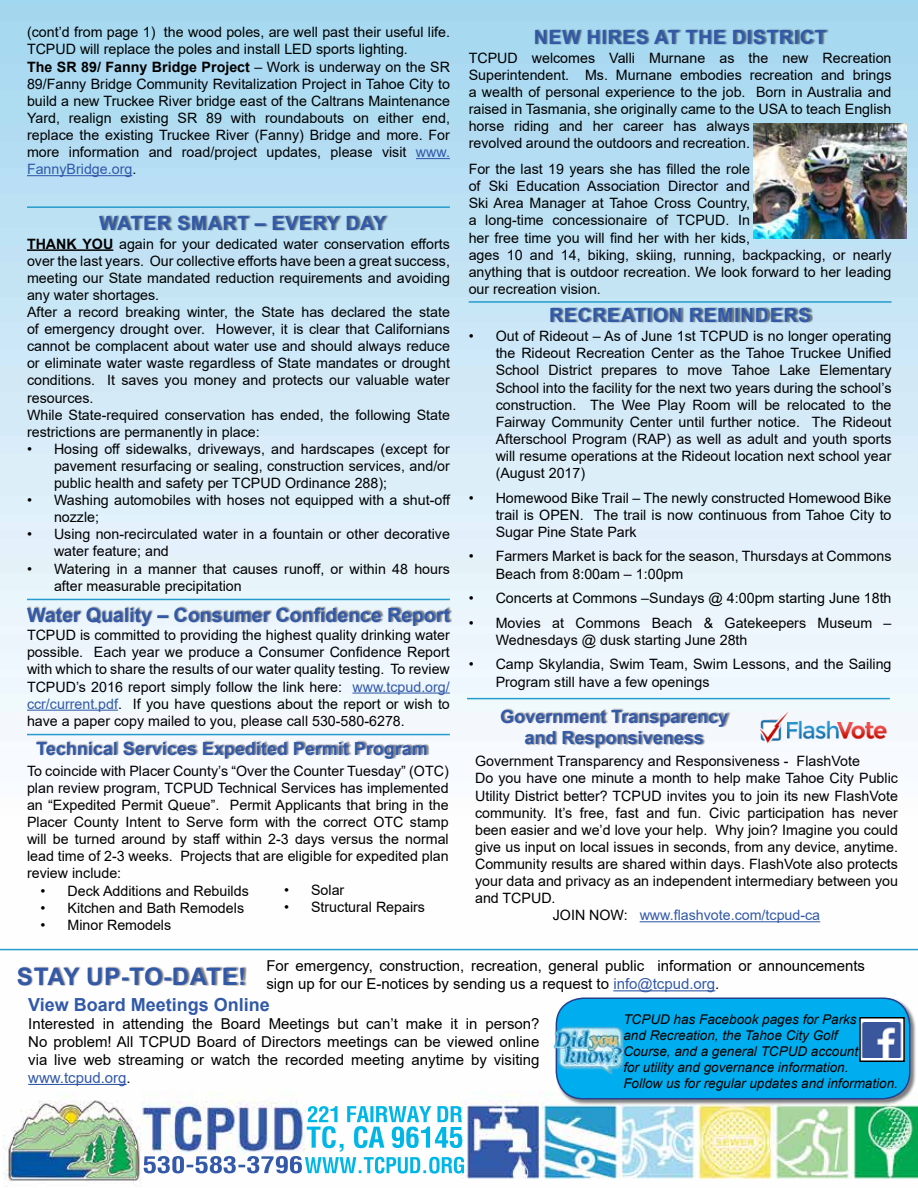
<style>
.page{position:relative;width:918px;height:1188px;background:#fff}
.page>*{position:absolute;margin:0;border:0;box-sizing:border-box;transform-origin:0 0}
.t1{font:700 24px "Arial";letter-spacing:.025em;color:#3259a8}
.t2{font:700 19.5px "Arial";letter-spacing:.035em;color:#3259a8}
.t3{font:700 19.5px "Arial";color:#3259a8}
.t4{font:700 18px/21.6px "Arial";color:#3259a8;text-align:center}
.t5{font:15px/18px "Arial";color:#000}
.t6{font:14.25px/17.1px "Arial";color:#000}
.t7{font:14.25px "Arial";color:#3259a8}
.t8{font:italic 13.5px/16.2px "Arial";color:#000}
.s1{font-weight:700}
.s2{color:#3259a8}
.s3{color:#000}
</style>
<div class="page">
<img style="left:0;top:0;width:918px;height:1187px">
<hr style="left:613px;top:990px;width:102px;height:1px;background:#3259a8">
<hr style="left:28px;top:1084px;width:99px;height:1px;background:#3259a8">
<div style="left:18px;top:967px;width:229px;height:19px;background:#000;opacity:.5"></div>
<div style="left:556px;top:998px;width:360px;height:107px;background:#000;opacity:.5"></div>
<div style="left:556px;top:998px;width:354px;height:101px;background:#00aeef;border-radius:27px"></div>
<div style="left:556px;top:998px;width:354px;height:102px;border:2px solid #25408f;border-radius:27px"></div>
<img style="left:553px;top:1025px;width:71px;height:51px">
<hr style="left:0;top:949px;width:918px;height:1px;background:#249cce">
<div style="left:535px;top:29px;width:294px;height:16px;background:#000;opacity:.5"></div>
<div style="left:36px;top:740px;width:393px;height:19px;background:#000;opacity:.5"></div>
<img style="left:753px;top:123px;width:154px;height:115px">
<div style="left:550px;top:307px;width:263px;height:16px;background:#000;opacity:.5"></div>
<hr style="left:469px;top:301px;width:423px;height:2px;background:#249cce">
<hr style="left:467px;top:698px;width:423px;height:1px;background:#249cce">
<hr style="left:640px;top:921px;width:180px;height:1px;background:#3259a8">
<div style="left:501px;top:708px;width:230px;height:41px;background:#000;opacity:.5"></div>
<div style="left:860px;top:1018px;width:44px;height:43px;background:#fff"></div>
<img style="left:862px;top:1022px;width:40px;height:36px">
<div style="left:859px;top:1017px;width:46px;height:45px;border:2px solid #000"></div>
<img style="left:758px;top:710px;width:129px;height:35px">
<hr style="left:27px;top:249px;width:86px;height:2px;background:#000">
<div style="left:100px;top:215px;width:289px;height:16px;background:#000;opacity:.5"></div>
<hr style="left:27px;top:599px;width:423px;height:1px;background:#249cce">
<hr style="left:352px;top:693px;width:98px;height:1px;background:#3259a8">
<hr style="left:27px;top:710px;width:91px;height:1px;background:#3259a8">
<div style="left:27px;top:606px;width:425px;height:20px;background:#000;opacity:.5"></div>
<hr style="left:27px;top:734px;width:423px;height:1px;background:#249cce">
<hr style="left:416px;top:158px;width:34px;height:1px;background:#3259a8">
<hr style="left:27px;top:175px;width:105px;height:1px;background:#3259a8">
<hr style="left:27px;top:206px;width:423px;height:2px;background:#249cce">
<p class="t6" style="left:27px;top:24px;width:425px">(cont’d from page 1) the wood poles, are well past their useful life.<br>TCPUD will replace the poles and install LED sports lighting.<br><span class="s1">The SR 89/ Fanny Bridge Project</span> – Work is underway on the SR 89/Fanny Bridge Community Revitalization Project in Tahoe City to build a new Truckee River bridge east of the Caltrans Maintenance Yard, realign existing SR 89 with roundabouts on either end, replace the existing Truckee River (Fanny) Bridge and more. For more information and road/project updates, please visit <span class="s2">www.<br>FannyBridge.org</span>.</p>
<h2 class="t2" style="left:99px;top:210px;width:288px">WATER SMART – EVERY DAY</h2>
<p class="t6" style="left:27px;top:235px;width:425px"><span class="s1">THANK YOU</span> again for your dedicated water conservation efforts over the last years. Our collective efforts have been a great success, meeting our State mandated reduction requirements and avoiding any water shortages.<br>After a record breaking winter, the State has declared the state of emergency drought over. However, it is clear that Californians cannot be complacent about water use and should always reduce or eliminate water waste regardless of State mandates or drought conditions. It saves you money and protects our valuable water resources.<br>While State-required conservation has ended, the following State restrictions are permanently in place:</p>
<p class="t6" style="left:54px;top:440px;width:397px;text-align:justify;text-indent:-27px">• Hosing off sidewalks, driveways, and hardscapes (except for pavement resurfacing or sealing, construction services, and/or public health and safety per TCPUD Ordinance 288);</p>
<p class="t6" style="left:54px;top:491px;width:398px;text-indent:-27px">• Washing automobiles with hoses not equipped with a shut-off nozzle;</p>
<p class="t6" style="left:54px;top:526px;width:397px;text-indent:-27px">• Using non-recirculated water in a fountain or other decorative water feature; and</p>
<p class="t6" style="left:54px;top:560px;width:397px;text-indent:-27px">• Watering in a manner that causes runoff, or within 48 hours after measurable precipitation</p>
<h2 class="t3" style="left:27px;top:601px;width:424px">Water Quality – Consumer Confidence Report</h2>
<p class="t6" style="left:27px;top:627px;width:424px;text-align:justify">TCPUD is committed to providing the highest quality drinking water possible. Each year we produce a Consumer Confidence Report with which to share the results of our water quality testing. To review TCPUD’s 2016 report simply follow the link here: <span class="s2">www.tcpud.org/ ccr/current.pdf</span>. If you have questions about the report or wish to have a paper copy mailed to you, please call 530-580-6278.</p>
<p class="t4" style="left:36px;top:738px;width:393px">Technical Services Expedited Permit Program</p>
<p class="t6" style="left:27px;top:762px;width:423px;text-align:justify">To coincide with Placer County’s “Over the Counter Tuesday” (OTC) plan review program, TCPUD Technical Services has implemented an “Expedited Permit Queue”. Permit Applicants that bring in the Placer County Intent to Serve form with the correct OTC stamp will be turned around by staff within 2-3 days versus the normal lead time of 2-3 weeks. Projects that are eligible for expedited plan review include:</p>
<p class="t6" style="left:40px;top:882px;width:210px">• Deck Additions and Rebuilds</p>
<p class="t6" style="left:40px;top:899px;width:205px">• Kitchen and Bath Remodels</p>
<p class="t6" style="left:40px;top:916px;width:132px">• Minor Remodels</p>
<p class="t6" style="left:284px;top:881px;width:62px">• Solar</p>
<p class="t6" style="left:284px;top:898px;width:143px">• Structural Repairs</p>
<h2 class="t2" style="left:534px;top:24px;width:294px">NEW HIRES AT THE DISTRICT</h2>
<p class="t6" style="left:469px;top:49px;width:424px">TCPUD welcomes Valli Murnane as the new Recreation Superintendent. Ms. Murnane embodies recreation and brings a wealth of personal experience to the job. Born in Australia and raised in Tasmania, she originally came to the USA to teach English horse riding and her career has always<br>revolved around the outdoors and recreation.</p>
<p class="t6" style="left:469px;top:160px;width:424px">For the last 19 years she has filled the role<br>of Ski Education Association Director and<br>Ski Area Manager at Tahoe Cross Country,<br>a long-time concessionaire of TCPUD. In<br>her free time you will find her with her kids,<br>ages 10 and 14, biking, skiing, running, backpacking, or nearly anything that is outdoor recreation. We look forward to her leading our recreation vision.</p>
<h2 class="t2" style="left:549px;top:302px;width:264px">RECREATION REMINDERS</h2>
<p class="t6" style="left:496px;top:328px;width:397px;text-align:justify;text-indent:-27px">• Out of Rideout – As of June 1st TCPUD is no longer operating the Rideout Recreation Center as the Tahoe Truckee Unified School District prepares to move Tahoe Lake Elementary School into the facility for the next two years during the school’s construction. The Wee Play Room will be relocated to the Fairway Community Center until further notice. The Rideout Afterschool Program (RAP) as well as adult and youth sports will resume operations at the Rideout location next school year (August 2017)</p>
<p class="t6" style="left:496px;top:489px;width:397px;text-align:justify;text-indent:-27px">• Homewood Bike Trail – The newly constructed Homewood Bike trail is OPEN. The trail is now continuous from Tahoe City to Sugar Pine State Park</p>
<p class="t6" style="left:496px;top:548px;width:397px;text-indent:-27px">• Farmers Market is back for the season, Thursdays at Commons<br>Beach from 8:00am – 1:00pm</p>
<p class="t6" style="left:469px;top:590px;width:424px">• Concerts at Commons –Sundays @ 4:00pm starting June 18th</p>
<p class="t6" style="left:496px;top:614px;width:397px;text-indent:-27px">• Movies at Commons Beach &amp; Gatekeepers Museum –<br>Wednesdays @ dusk starting June 28th</p>
<p class="t6" style="left:496px;top:656px;width:397px;text-indent:-27px">• Camp Skylandia, Swim Team, Swim Lessons, and the Sailing<br>Program still have a few openings</p>
<p class="t4" style="left:500px;top:706px;width:230px">Government Transparency and Responsiveness</p>
<p class="t6" style="left:475px;top:753px;width:386px">Government Transparency and Responsiveness - FlashVote</p>
<p class="t6" style="left:475px;top:770px;width:424px">Do you have one minute a month to help make Tahoe City Public</p>
<p class="t6" style="left:475px;top:787px;width:424px">Utility District better? TCPUD invites you to join its new FlashVote</p>
<p class="t6" style="left:475px;top:804px;width:424px">community. It’s free, fast and fun. Civic participation has never</p>
<p class="t6" style="left:475px;top:821px;width:424px">been easier and we’d love your help. Why join? Imagine you could</p>
<p class="t6" style="left:475px;top:838px;width:424px">give us input on local issues in seconds, from any device, anytime.</p>
<p class="t6" style="left:475px;top:855px;width:424px">Community results are shared within days. FlashVote also protects</p>
<p class="t6" style="left:475px;top:872px;width:424px">your data and privacy as an independent intermediary between you</p>
<p class="t6" style="left:475px;top:890px;width:82px">and TCPUD.</p>
<p class="t7" style="left:553px;top:905px;width:269px"><span class="s3">JOIN NOW:</span> www.flashvote.com/tcpud-ca</p>
<p class="t5" style="left:266px;top:957px;width:600px">For emergency, construction, recreation, general public information or announcements sign up for our E-notices by sending us a request to <span class="s2">info@tcpud.org</span>.</p>
<p class="t4" style="left:28px;top:994px;width:243px">View Board Meetings Online</p>
<p class="t5" style="left:28px;top:1015px;width:513px;text-align:justify">Interested in attending the Board Meetings but can’t make it in person?<br>No problem! All TCPUD Board of Directors meetings can be viewed online via live web streaming or watch the recorded meeting anytime by visiting <span class="s2">www.tcpud.org</span>.</p>
<h1 class="t1" style="left:17px;top:960px;width:231px">STAY UP-TO-DATE!</h1>
<p class="t8" style="left:623px;top:1011px;width:276px">TCPUD has Facebook pages for Parks<br>and Recreation, the Tahoe City Golf<br>Course, and a general TCPUD account<br>for utility and governance information.<br>Follow us for regular updates and information.</p>
</div>
